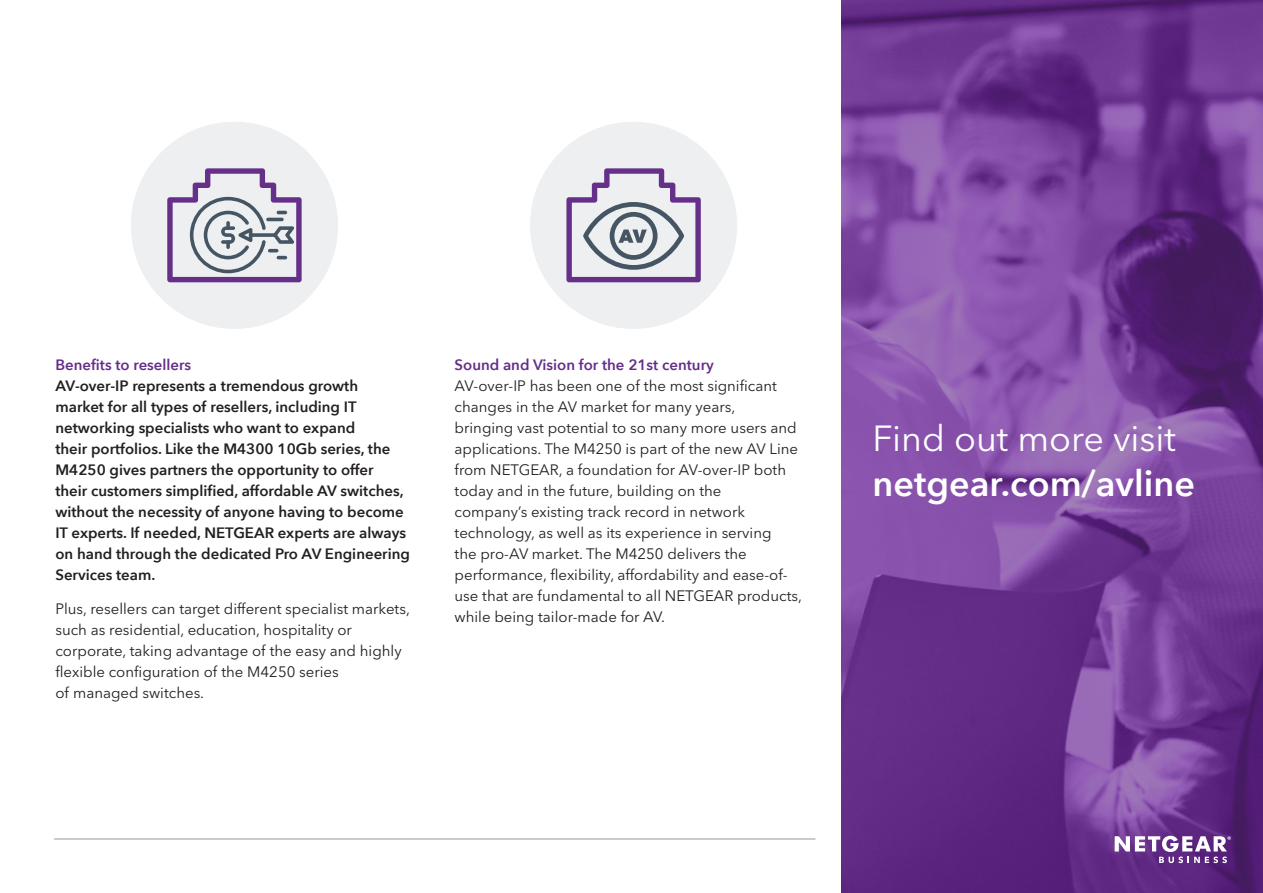
<style>
.page{position:relative;width:1263px;height:893px;background:#fff}
.page>*{position:absolute;margin:0;border:0;box-sizing:border-box;transform-origin:0 0}
.t1{font:600 36px/45px "Avenir Next";color:#fff}
.t2{font:15px/21px "Avenir Next LT Pro";color:#231f20}
.t3{font:600 15px/21px "Avenir Next";color:#231f20}
.s1{color:#652e89}
.s2{font-family:"Avenir Next";font-weight:600;color:#652e89}
.s3{font-family:"Avenir Next LT Pro";font-weight:400}
</style>
<div class="page">
<img style="left:841px;top:0;width:422px;height:893px">
<svg style="left:1115px;top:836px;width:116px;height:27px"></svg>
<hr style="left:54px;top:838px;width:761px;height:2px;background:#bfbabd">
<div style="left:131px;top:122px;width:207px;height:207px;background:#edeff0;border-radius:50%"></div>
<svg style="left:167px;top:168px;width:135px;height:114px"></svg>
<div style="left:530px;top:122px;width:207px;height:207px;background:#edeff0;border-radius:50%"></div>
<svg style="left:566px;top:168px;width:135px;height:114px"></svg>
<p class="t3" style="left:55px;top:354px;width:356px"><span class="s1">Benefits to resellers<br></span>AV-over-IP represents a tremendous growth market for all types of resellers, including IT networking specialists who want to expand<br>their portfolios. Like the M4300 10Gb series, the M4250 gives partners the opportunity to offer<br>their customers simplified, affordable AV switches, without the necessity of anyone having to become IT experts. If needed, NETGEAR experts are always on hand through the dedicated Pro AV Engineering Services team.</p>
<p class="t2" style="left:55px;top:598px;width:356px">Plus, resellers can target different specialist markets, such as residential, education, hospitality or corporate, taking advantage of the easy and highly flexible configuration of the M4250 series<br>of managed switches.</p>
<p class="t2" style="left:455px;top:354px;width:349px"><span class="s2">Sound and Vision for the 21st century<br></span>AV-over-IP has been one of the most significant changes in the AV market for many years,<br>bringing vast potential to so many more users and applications. The M4250 is part of the new AV Line from NETGEAR, a foundation for AV-over-IP both today and in the future, building on the<br>company’s existing track record in network technology, as well as its experience in serving<br>the pro-AV market. The M4250 delivers the performance, flexibility, affordability and ease-of&shy;use that are fundamental to all NETGEAR products, while being tailor-made for AV.</p>
<p class="t1" style="left:873px;top:415px;width:324px"><span class="s3">Find out more visit </span>netgear.com/avline</p>
</div>
